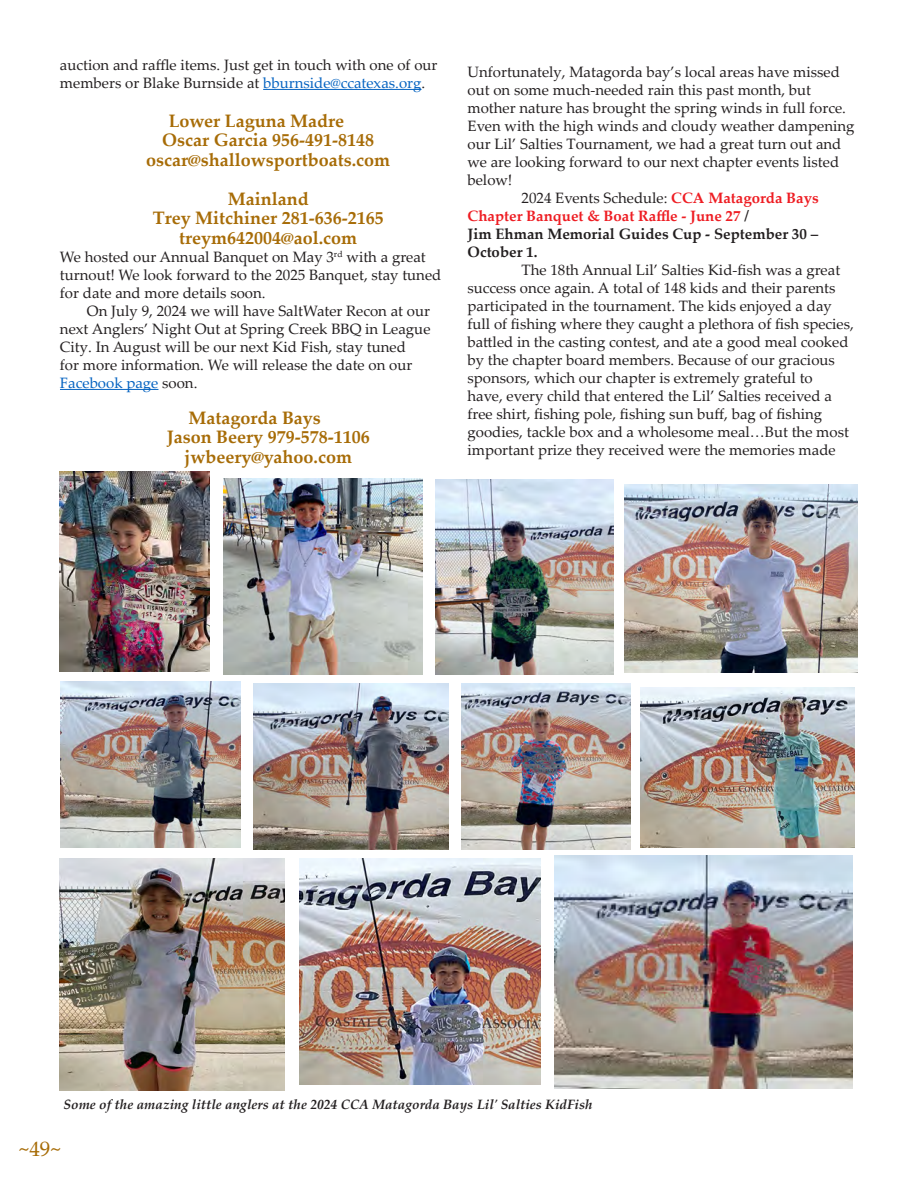
<style>
.page{position:relative;width:918px;height:1188px;background:#fff}
.page>*{position:absolute;margin:0;border:0;box-sizing:border-box;transform-origin:0 0}
.t1{font:21px "Palatino Linotype";color:#a76c07}
.AAA_CUR_FEATURES_16__Currents_basic{font:700 18px "Palatino Linotype";color:#a76c07}
.AAA_CUR_FEATURES_13{font:700 18px "Palatino Linotype";color:#a76c07}
.No_Spacing{font:15px/18px "Palatino Linotype";color:#231f20}
.No_Spacing-2{font:700 15px/18px "Palatino Linotype";color:#ee1d23}
.No_Spacing-3{font:700 15px/18px "Palatino Linotype";color:#231f20}
.t2{font:italic 700 13.5px "Palatino Linotype";color:#231f20}
.s1{color:#0563c1}
.s2{font-weight:400;color:#231f20}
.s3{color:#231f20}
</style>
<div class="page">
<hr style="left:263px;top:89px;width:158px;height:1px;background:#0563c1">
<hr style="left:60px;top:389px;width:98px;height:1px;background:#0563c1">
<img style="left:624px;top:485px;width:233px;height:188px">
<img style="left:253px;top:684px;width:196px;height:166px">
<img style="left:60px;top:471px;width:150px;height:200px">
<img style="left:223px;top:479px;width:199px;height:196px">
<img style="left:435px;top:479px;width:179px;height:196px">
<img style="left:61px;top:682px;width:180px;height:166px">
<img style="left:461px;top:684px;width:170px;height:166px">
<img style="left:640px;top:688px;width:215px;height:160px">
<img style="left:60px;top:858px;width:225px;height:232px">
<img style="left:300px;top:858px;width:241px;height:227px">
<img style="left:555px;top:856px;width:297px;height:232px">
<p class="No_Spacing" style="left:60px;top:55px;width:379px">auction and raffle items. Just get in touch with one of our members or Blake Burnside at <span class="s1">bburnside@ccatexas.org</span>.</p>
<p class="AAA_CUR_FEATURES_13" style="left:169px;top:108px;width:177px">Lower Laguna Madre</p>
<p class="AAA_CUR_FEATURES_16__Currents_basic" style="left:162px;top:128px;width:213px">Oscar Garcia 956-491-8148</p>
<p class="AAA_CUR_FEATURES_16__Currents_basic" style="left:146px;top:147px;width:246px">oscar@shallowsportboats.com</p>
<p class="AAA_CUR_FEATURES_16__Currents_basic" style="left:228px;top:186px;width:82px">Mainland</p>
<p class="AAA_CUR_FEATURES_16__Currents_basic" style="left:153px;top:205px;width:232px">Trey Mitchiner 281-636-2165</p>
<p class="AAA_CUR_FEATURES_16__Currents_basic" style="left:179px;top:225px;width:180px">treym642004@aol.com</p>
<p class="No_Spacing" style="left:60px;top:247px;width:383px">We hosted our Annual Banquet on May 3<sup>rd</sup> with a great turnout! We look forward to the 2025 Banquet, stay tuned for date and more details soon.</p>
<p class="No_Spacing" style="left:60px;top:301px;width:372px;text-indent:27px">On July 9, 2024 we will have SaltWater Recon at our next Anglers’ Night Out at Spring Creek BBQ in League City. In August will be our next Kid Fish, stay tuned<br>for more information. We will release the date on our <span class="s1">Facebook page</span> soon.</p>
<p class="AAA_CUR_FEATURES_13" style="left:189px;top:405px;width:134px">Matagorda Bays</p>
<p class="AAA_CUR_FEATURES_16__Currents_basic" style="left:167px;top:424px;width:204px">Jason Beery 979-578-1106</p>
<p class="AAA_CUR_FEATURES_16__Currents_basic" style="left:184px;top:444px;width:169px">jwbeery@yahoo.com</p>
<p class="No_Spacing" style="left:468px;top:62px;width:388px">Unfortunately, Matagorda bay’s local areas have missed out on some much-needed rain this past month, but mother nature has brought the spring winds in full force.<br>Even with the high winds and cloudy weather dampening our Lil’ Salties Tournament, we had a great turn out and we are looking forward to our next chapter events listed below!</p>
<p class="No_Spacing-2" style="left:468px;top:188px;width:353px;text-indent:54px"><span class="s2">2024 Events Schedule:</span> CCA Matagorda Bays<br>Chapter Banquet &amp; Boat Raffle - June 27 <span class="s3">/</span></p>
<p class="No_Spacing-3" style="left:468px;top:224px;width:352px">Jim Ehman Memorial Guides Cup - September 30 –<br>October 1.</p>
<p class="No_Spacing" style="left:468px;top:260px;width:388px;text-indent:54px">The 18th Annual Lil’ Salties Kid-fish was a great success once again. A total of 148 kids and their parents participated in the tournament. The kids enjoyed a day full of fishing where they caught a plethora of fish species, battled in the casting contest, and ate a good meal cooked by the chapter board members. Because of our gracious sponsors, which our chapter is extremely grateful to<br>have, every child that entered the Lil’ Salties received a free shirt, fishing pole, fishing sun buff, bag of fishing goodies, tackle box and a wholesome meal…But the most important prize they received were the memories made</p>
<p class="t2" style="left:64px;top:1095px;width:530px">Some of the amazing little anglers at the 2024 CCA Matagorda Bays Lil' Salties KidFish</p>
<h1 class="t1" style="left:19px;top:1134px;width:44px">~49~</h1>
</div>
